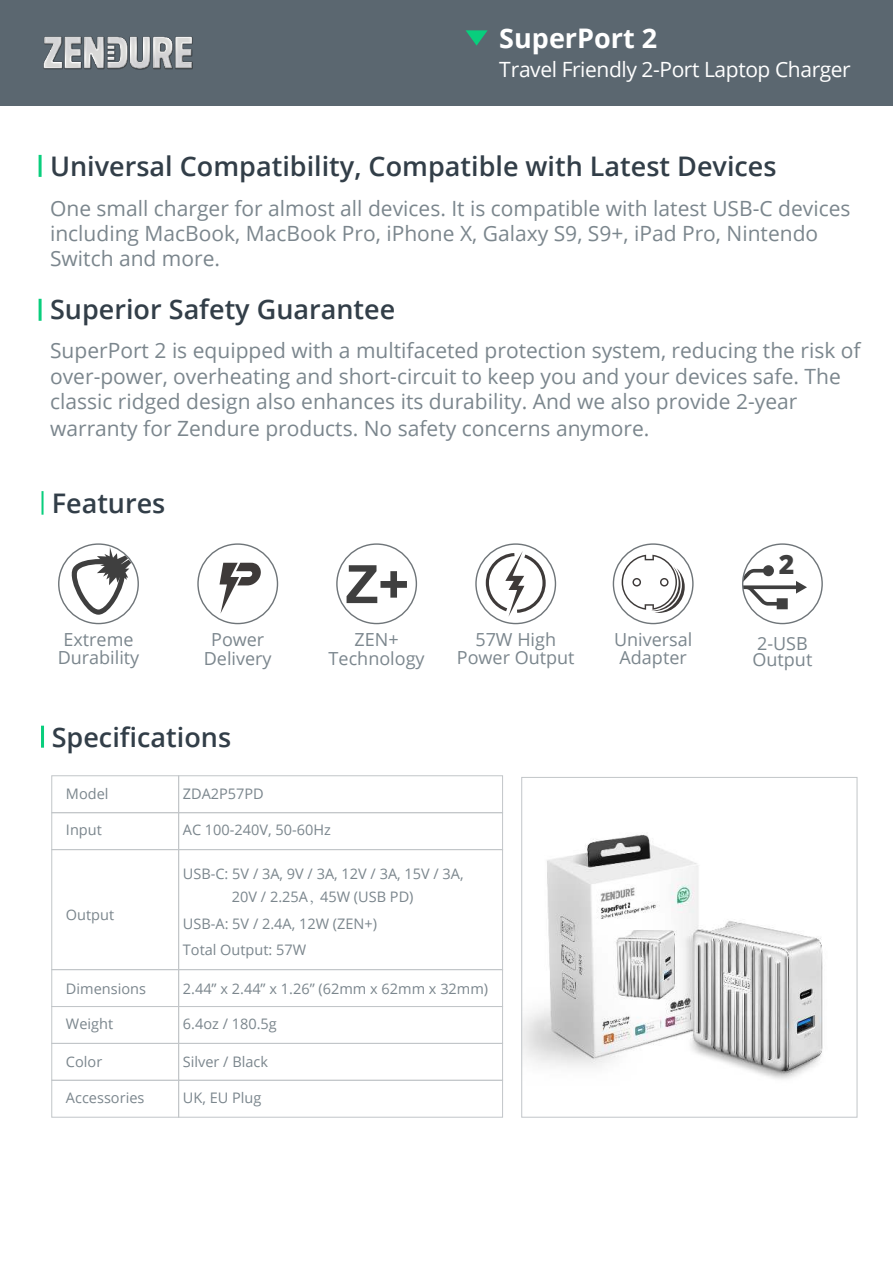
<style>
.page{position:relative;width:893px;height:1263px;background:#fff}
.page>*{position:absolute;margin:0;border:0;box-sizing:border-box;transform-origin:0 0}
.t1{font:600 27px "Open Sans";color:#323e48}
.t2{font:700 27px "Open Sans";color:#fff}
.t3{font:800 26.7px "Open Sans";color:#3f3f3f}
.t4{font:21px/25.7px "Open Sans";color:#7b868d}
.t5{font:21px "Open Sans";letter-spacing:-.02em;color:#fff}
.t6{font:18px/18px "Open Sans";color:#7b868d;text-align:center}
.t7{font:14.55px/23.4px "Open Sans";color:#7b868d;text-align:center}
.s1{font-family:"Adobe Song Std";font-weight:300}
</style>
<div class="page">
<img style="left:523px;top:809px;width:335px;height:282px">
<hr style="left:39px;top:155px;width:3px;height:22px;background:#09ce7d">
<hr style="left:39px;top:299px;width:3px;height:22px;background:#09ce7d">
<div style="left:0;top:0;width:893px;height:105px;background:#5b6770"></div>
<img style="left:43px;top:36px;width:150px;height:33px">
<hr style="left:41px;top:726px;width:3px;height:22px;background:#09ce7d">
<div style="left:51px;top:775px;width:128px;height:38px;border:1px solid #c2c6c9"></div>
<div style="left:178px;top:775px;width:325px;height:38px;border:1px solid #c2c6c9"></div>
<div style="left:51px;top:812px;width:128px;height:38px;border:1px solid #c2c6c9"></div>
<div style="left:178px;top:812px;width:325px;height:38px;border:1px solid #c2c6c9"></div>
<div style="left:51px;top:849px;width:128px;height:121px;border:1px solid #c2c6c9"></div>
<div style="left:178px;top:849px;width:325px;height:121px;border:1px solid #c2c6c9"></div>
<svg style="left:466px;top:30px;width:22px;height:16px"></svg>
<hr style="left:42px;top:491px;width:2px;height:24px;background:#09ce7d">
<div style="left:613px;top:543px;width:81px;height:81px;border:1px solid #6f7579;border-radius:50%"></div>
<svg style="left:622px;top:555px;width:63px;height:58px"></svg>
<div style="left:336px;top:543px;width:81px;height:81px;border:1px solid #6f7579;border-radius:50%"></div>
<svg style="left:347px;top:565px;width:60px;height:38px"></svg>
<div style="left:58px;top:543px;width:81px;height:81px;border:1px solid #6f7579;border-radius:50%"></div>
<svg style="left:69px;top:547px;width:62px;height:68px"></svg>
<div style="left:197px;top:543px;width:81px;height:81px;border:1px solid #6f7579;border-radius:50%"></div>
<svg style="left:219px;top:563px;width:42px;height:51px"></svg>
<svg style="left:742px;top:565px;width:65px;height:44px"></svg>
<div style="left:742px;top:543px;width:81px;height:81px;border:1px solid #6f7579;border-radius:50%"></div>
<div style="left:521px;top:777px;width:336px;height:340px;border:1px solid #c2c6c9"></div>
<div style="left:475px;top:543px;width:81px;height:81px;border:1px solid #6f7579;border-radius:50%"></div>
<svg style="left:484px;top:551px;width:63px;height:66px"></svg>
<div style="left:51px;top:969px;width:128px;height:38px;border:1px solid #c2c6c9"></div>
<div style="left:178px;top:969px;width:325px;height:38px;border:1px solid #c2c6c9"></div>
<div style="left:51px;top:1006px;width:128px;height:38px;border:1px solid #c2c6c9"></div>
<div style="left:178px;top:1006px;width:325px;height:38px;border:1px solid #c2c6c9"></div>
<div style="left:51px;top:1043px;width:128px;height:37px;border:1px solid #c2c6c9"></div>
<div style="left:178px;top:1043px;width:325px;height:37px;border:1px solid #c2c6c9"></div>
<div style="left:51px;top:1080px;width:128px;height:37px;border:1px solid #c2c6c9"></div>
<div style="left:178px;top:1080px;width:325px;height:37px;border:1px solid #c2c6c9"></div>
<p class="t2" style="left:499px;top:28px;width:160px">SuperPort 2</p>
<p class="t5" style="left:499px;top:61px;width:353px">Travel Friendly 2-Port Laptop Charger</p>
<p class="t1" style="left:50px;top:156px;width:728px">Universal Compatibility, Compatible with Latest Devices</p>
<p class="t4" style="left:50px;top:197px;width:802px;line-height:25.2px">One small charger for almost all devices. It is compatible with latest USB-C devices including MacBook, MacBook Pro, iPhone X, Galaxy S9, S9+, iPad Pro, Nintendo<br>Switch and more.</p>
<p class="t1" style="left:50px;top:298px;width:347px">Superior Safety Guarantee</p>
<p class="t4" style="left:50px;top:340px;width:812px">SuperPort 2 is equipped with a multifaceted protection system, reducing the risk of over-power, overheating and short-circuit to keep you and your devices safe. The classic ridged design also enhances its durability. And we also provide 2-year warranty for Zendure products. No safety concerns anymore.</p>
<p class="t1" style="left:52px;top:492px;width:115px">Features</p>
<p class="t3" style="left:779px;top:549px;width:17px">2</p>
<p class="t6" style="left:457px;top:632px;width:119px">57W High<br>Power Output</p>
<p class="t6" style="left:614px;top:632px;width:80px">Universal<br>Adapter</p>
<p class="t6" style="left:58px;top:632px;width:83px">Extreme<br>Durability</p>
<p class="t6" style="left:204px;top:631px;width:69px;line-height:19.5px">Power<br>Delivery</p>
<p class="t6" style="left:752px;top:637px;width:61px;line-height:16.5px;text-align:left">2-USB<br>Output</p>
<p class="t6" style="left:329px;top:631px;width:97px;line-height:19.5px">ZEN+<br>Technology</p>
<p class="t1" style="left:52px;top:719px;width:181px">Specifications</p>
<p class="t7" style="left:66px;top:784px;width:44px">Model</p>
<p class="t7" style="left:183px;top:784px;width:83px">ZDA2P57PD</p>
<p class="t7" style="left:66px;top:819px;width:37px">Input</p>
<p class="t7" style="left:183px;top:819px;width:149px">AC 100-240V, 50-60Hz</p>
<p class="t7" style="left:66px;top:905px;width:50px">Output</p>
<p class="t7" style="left:66px;top:978px;width:82px">Dimensions</p>
<p class="t7" style="left:66px;top:1014px;width:49px">Weight</p>
<p class="t7" style="left:66px;top:1051px;width:38px">Color</p>
<p class="t7" style="left:66px;top:1087px;width:80px">Accessories</p>
<p class="t7" style="left:183px;top:863px;width:282px">USB-C: 5V / 3A, 9V / 3A, 12V / 3A, 15V / 3A,<br>20V / 2.25A<span class="s1">，</span>45W (USB PD)</p>
<p class="t7" style="left:183px;top:912px;width:196px;line-height:26.4px;text-align:left">USB-A: 5V / 2.4A, 12W (ZEN+)<br>Total Output: 57W</p>
<p class="t7" style="left:183px;top:978px;width:307px">2.44î x 2.44î x 1.26î (62mm x 62mm x 32mm)</p>
<p class="t7" style="left:183px;top:1014px;width:95px">6.4oz / 180.5g</p>
<p class="t7" style="left:183px;top:1051px;width:87px">Silver / Black</p>
<p class="t7" style="left:183px;top:1087px;width:80px">UK, EU Plug</p>
</div>
